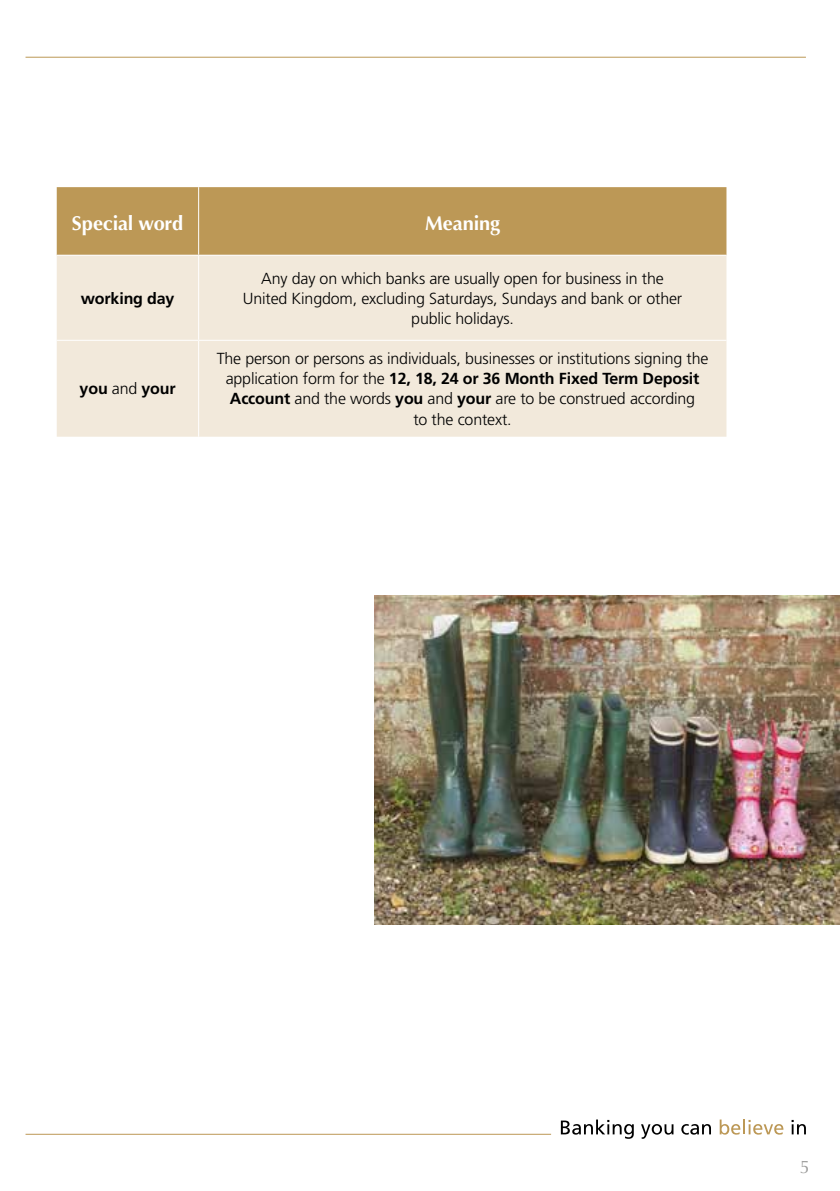
<style>
.page{position:relative;width:840px;height:1191px;background:#fff}
.page>*{position:absolute;margin:0;border:0;box-sizing:border-box;transform-origin:0 0}
.t1{font:700 20px "Optima";letter-spacing:-.01em;color:#fff}
.t2{font:18px "Optima";color:#9d9d9c}
.t3{font:300 16px/20px "Frutiger";letter-spacing:-.01em;color:#000;text-align:center}
.t4{font:700 16px "Frutiger";letter-spacing:-.01em;color:#000}
.s1{font-weight:300}
.s2{font-weight:700}
</style>
<div class="page">
<svg style="left:560px;top:1119px;width:73px;height:19px"></svg>
<svg style="left:641px;top:1124px;width:32px;height:14px"></svg>
<svg style="left:681px;top:1124px;width:29px;height:10px"></svg>
<svg style="left:719px;top:1119px;width:64px;height:15px"></svg>
<svg style="left:791px;top:1120px;width:14px;height:14px"></svg>
<hr style="left:26px;top:1133px;width:524px;height:1px;background:#bc9856">
<hr style="left:26px;top:57px;width:779px;height:1px;background:#bc9856">
<div style="left:57px;top:187px;width:669px;height:68px;background:#bc9856"></div>
<div style="left:57px;top:256px;width:669px;height:181px;background:#f2e9db"></div>
<hr style="left:198px;top:187px;width:1px;height:68px;background:#fff">
<hr style="left:198px;top:256px;width:1px;height:84px;background:#fff">
<hr style="left:57px;top:340px;width:141px;height:1px;background:#fff">
<hr style="left:198px;top:340px;width:528px;height:1px;background:#fff">
<hr style="left:198px;top:341px;width:1px;height:96px;background:#fff">
<img style="left:374px;top:595px;width:465px;height:329px">
<p class="t1" style="left:72px;top:212px;width:113px">Special word</p>
<p class="t1" style="left:425px;top:212px;width:76px">Meaning</p>
<p class="t4" style="left:81px;top:289px;width:95px">working day</p>
<p class="t4" style="left:80px;top:379px;width:98px">you <span class="s1">and</span> your</p>
<p class="t3" style="left:243px;top:268px;width:440px">Any day on which banks are usually open for business in the<br>United Kingdom, excluding Saturdays, Sundays and bank or other public holidays.</p>
<p class="t3" style="left:216px;top:349px;width:493px">The person or persons as individuals, businesses or institutions signing the application form for the <span class="s2">12, 18, 24 or 36 Month Fixed Term Deposit Account</span> and the words <span class="s2">you</span> and <span class="s2">your</span> are to be construed according<br>to the context.</p>
<p class="t2" style="left:799px;top:1156px;width:12px">5</p>
</div>
